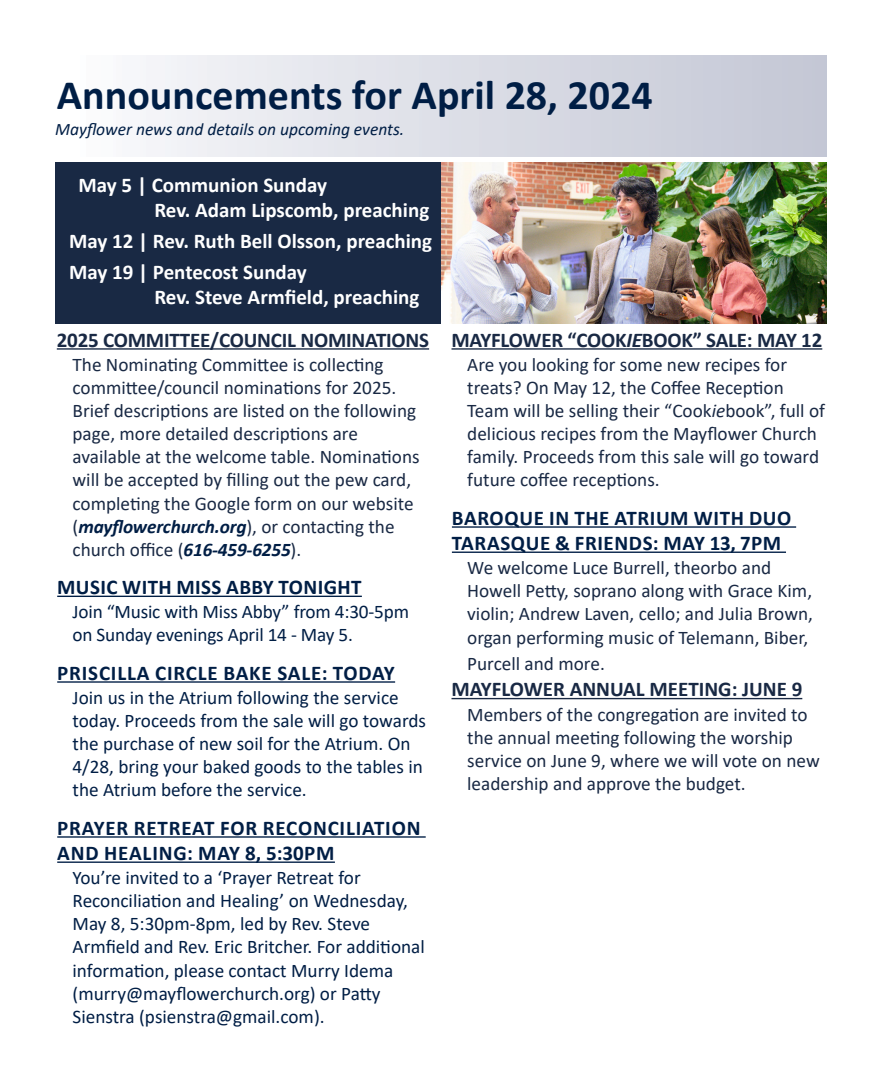
<style>
.page{position:relative;width:882px;height:1071px;background:#fff}
.page>*{position:absolute;margin:0;border:0;box-sizing:border-box;transform-origin:0 0}
.SUB_1{font:700 42px "Calibri";color:#001e45}
.MAN_TEXT_-_Center_13{font:700 21px/25.2px "Calibri";letter-spacing:.03em;color:#001e45}
.MAN_TEXT_-_Center_13-2{font:700 21px/25.2px "Calibri";color:#fff}
.MAN_TEXT_-_Center_13-3{font:700 21px "Calibri";letter-spacing:-.01em;color:#192944}
.MAN_TEXT_-_Center_13-4{font:19.25px/23.1px "Calibri";color:#192944}
.MAN_TEXT_-_Center_13-5{font:19.25px/23.1px "Calibri";color:#001e45}
.t1{font:italic 17.5px "Calibri";color:#001e45}
.s1{font-weight:700;font-style:italic;color:#001e45}
.s2{font-style:italic}
</style>
<div class="page">
<div style="left:55px;top:162px;width:772px;height:162px;background:#192944"></div>
<div style="left:55px;top:55px;width:772px;height:102px;background:linear-gradient(to right,#fbfbfd,#c2c5d4)"></div>
<hr style="left:57px;top:348px;width:372px;height:2px;background:#192944">
<hr style="left:57px;top:596px;width:305px;height:1px;background:#001e45">
<hr style="left:57px;top:681px;width:338px;height:2px;background:#001e45">
<hr style="left:57px;top:836px;width:369px;height:2px;background:#001e45">
<hr style="left:57px;top:862px;width:278px;height:1px;background:#001e45">
<hr style="left:452px;top:348px;width:370px;height:2px;background:#192944">
<hr style="left:452px;top:526px;width:344px;height:2px;background:#001e45">
<hr style="left:452px;top:552px;width:334px;height:1px;background:#001e45">
<hr style="left:452px;top:698px;width:350px;height:1px;background:#192944">
<img style="left:441px;top:162px;width:386px;height:162px">
<p class="SUB_1" style="left:57px;top:66px;width:597px">Announcements for April 28, 2024</p>
<p class="t1" style="left:55px;top:117px;width:351px">Mayflower news and details on upcoming events.</p>
<p class="MAN_TEXT_-_Center_13-2" style="left:154px;top:172px;width:276px;text-indent:-76px">May 5 | Communion Sunday<br>Rev. Adam Lipscomb, preaching</p>
<p class="MAN_TEXT_-_Center_13-2" style="left:69px;top:228px;width:365px">May 12 | Rev. Ruth Bell Olsson, preaching</p>
<p class="MAN_TEXT_-_Center_13-2" style="left:154px;top:259px;width:267px;text-indent:-85px">May 19 | Pentecost Sunday<br>Rev. Steve Armfield, preaching</p>
<p class="MAN_TEXT_-_Center_13-3" style="left:57px;top:325px;width:374px">2025 COMMITTEE/COUNCIL NOMINATIONS</p>
<p class="MAN_TEXT_-_Center_13-4" style="left:73px;top:353px;width:349px">The Nominating Committee is collecting committee/council nominations for 2025.<br>Brief descriptions are listed on the following page, more detailed descriptions are available at the welcome table. Nominations will be accepted by filling out the pew card, completing the Google form on our website (<span class="s1">mayflowerchurch.org</span>), or contacting the church office (<span class="s1">616-459-6255</span>).</p>
<p class="MAN_TEXT_-_Center_13" style="left:57px;top:574px;width:306px">MUSIC WITH MISS ABBY TONIGHT</p>
<p class="MAN_TEXT_-_Center_13-5" style="left:73px;top:600px;width:338px">Join “Music with Miss Abby” from 4:30-5pm on Sunday evenings April 14 - May 5.</p>
<p class="MAN_TEXT_-_Center_13" style="left:57px;top:660px;width:339px">PRISCILLA CIRCLE BAKE SALE: TODAY</p>
<p class="MAN_TEXT_-_Center_13-5" style="left:73px;top:686px;width:355px">Join us in the Atrium following the service today. Proceeds from the sale will go towards the purchase of new soil for the Atrium. On 4/28, bring your baked goods to the tables in the Atrium before the service.</p>
<p class="MAN_TEXT_-_Center_13" style="left:57px;top:815px;width:365px">PRAYER RETREAT FOR RECONCILIATION<br>AND HEALING: MAY 8, 5:30PM</p>
<p class="MAN_TEXT_-_Center_13-5" style="left:73px;top:866px;width:354px">You’re invited to a ‘Prayer Retreat for Reconciliation and Healing’ on Wednesday, May 8, 5:30pm-8pm, led by Rev. Steve Armfield and Rev. Eric Britcher. For additional information, please contact Murry Idema (murry@mayflowerchurch.org) or Patty Sienstra (psienstra@gmail.com).</p>
<p class="MAN_TEXT_-_Center_13-3" style="left:452px;top:325px;width:372px">MAYFLOWER “COOK<span class="s2">IE</span>BOOK” SALE: MAY 12</p>
<p class="MAN_TEXT_-_Center_13-4" style="left:467px;top:353px;width:359px">Are you looking for some new recipes for treats? On May 12, the Coffee Reception Team will be selling their “Cook<span class="s2">ie</span>book”, full of delicious recipes from the Mayflower Church family. Proceeds from this sale will go toward future coffee receptions.</p>
<p class="MAN_TEXT_-_Center_13" style="left:452px;top:505px;width:341px">BAROQUE IN THE ATRIUM WITH DUO<br>TARASQUE &amp; FRIENDS: MAY 13, 7PM</p>
<p class="MAN_TEXT_-_Center_13-4" style="left:467px;top:556px;width:347px">We welcome Luce Burrell, theorbo and Howell Petty, soprano along with Grace Kim, violin; Andrew Laven, cello; and Julia Brown, organ performing music of Telemann, Biber,</p>
<p class="MAN_TEXT_-_Center_13-4" style="left:467px;top:651px;width:139px">Purcell and more.</p>
<p class="MAN_TEXT_-_Center_13-3" style="left:452px;top:674px;width:352px">MAYFLOWER ANNUAL MEETING: JUNE 9</p>
<p class="MAN_TEXT_-_Center_13-4" style="left:467px;top:702px;width:354px">Members of the congregation are invited to the annual meeting following the worship service on June 9, where we will vote on new leadership and approve the budget.</p>
</div>
